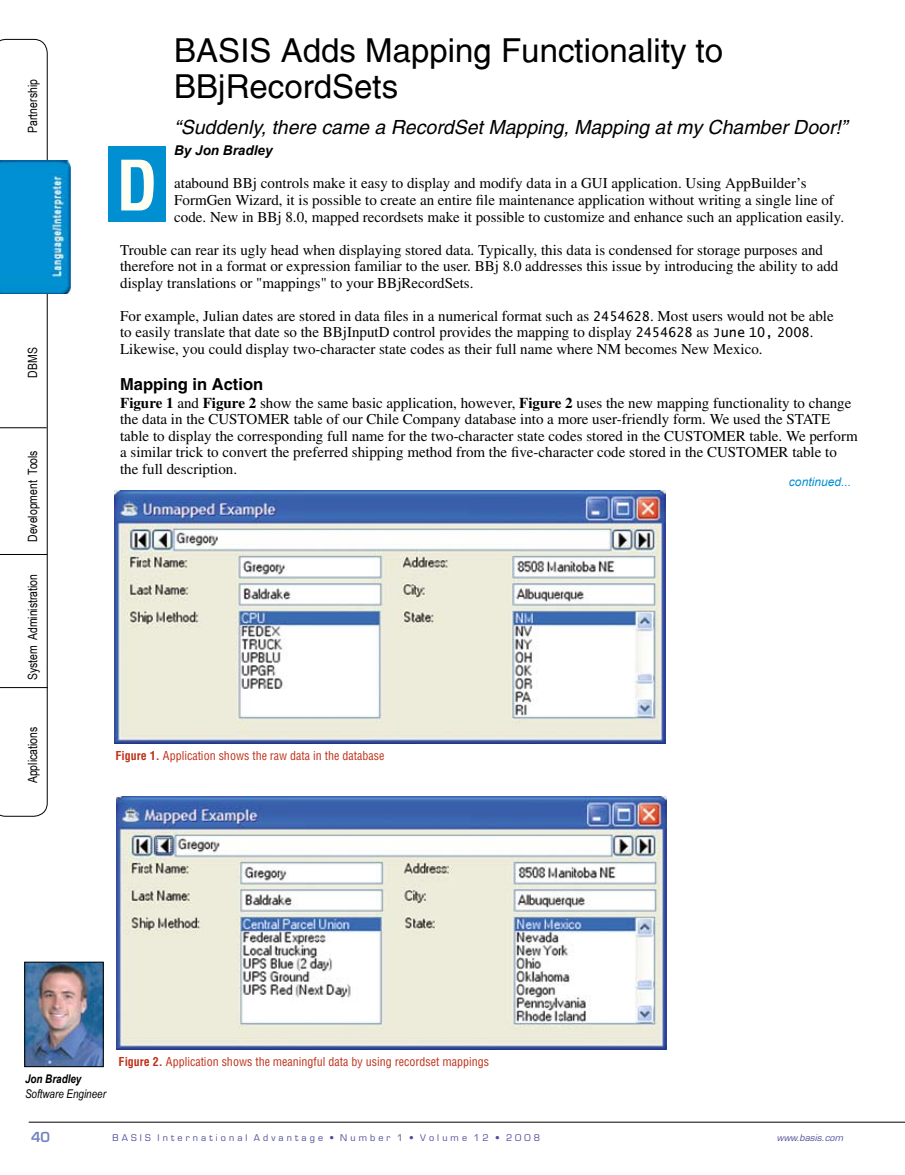
<style>
.page{position:relative;width:905px;height:1175px;background:#fff}
.page>*{position:absolute;margin:0;border:0;box-sizing:border-box;transform-origin:0 0}
.t1{font:700 67.5px "Switzerland Condensed";color:#fffef2}
.t2{font:33px/36px "Switzerland";color:#000}
.t3{font:italic 19.5px "Switzerland";color:#000}
.t4{font:700 16.5px "Switzerland";color:#000}
.t5{font:15px/16.5px "Toronto";color:#000}
.t6{font:italic 700 13.5px "Arial";color:#000}
.t7{font:700 13.5px "Euromode";color:#7082c0}
.t8{font:12.75px "Arial Narrow";color:#000}
.t9{font:12px "Switzerland Condensed";color:#bf311a}
.t10{font:italic 12px "Arial Narrow";color:#000}
.t11{font:italic 12px "Arial";color:#0090d2}
.t12{font:italic 700 12px "Arial Narrow";color:#000}
.t13{font:9px "Euromode";color:#4f4d9a}
.t14{font:italic 9px "Euromode";color:#4f4d9a}
.s1{font-family:"Lucida Console";font-size:13.5px}
.s2{font-weight:700}
</style>
<div class="page">
<hr style="left:29px;top:1121px;width:875px;height:1px;background:#000">
<svg style="left:0;top:39px;width:48px;height:777px"></svg>
<hr style="left:0;top:427px;width:47px;height:1px;background:#000">
<hr style="left:0;top:687px;width:48px;height:1px;background:#000">
<hr style="left:0;top:554px;width:47px;height:1px;background:#000">
<img style="left:115px;top:490px;width:550px;height:253px">
<img style="left:116px;top:796px;width:550px;height:253px">
<img style="left:0;top:161px;width:71px;height:132px">
<img style="left:26px;top:963px;width:76px;height:102px">
<div style="left:24px;top:961px;width:80px;height:106px;border:1px solid #000"></div>
<div style="left:108px;top:146px;width:57px;height:75px;background:#0090d2"></div>
<p class="t8" style="left:25px;top:133px;width:55px;rotate:-90deg">Partnership</p>
<p class="t8" style="left:25px;top:377px;width:32px;rotate:-90deg">DBMS</p>
<p class="t8" style="left:25px;top:542px;width:93px;rotate:-90deg">Development Tools</p>
<p class="t8" style="left:25px;top:680px;width:108px;rotate:-90deg">System Administration</p>
<p class="t8" style="left:25px;top:783px;width:58px;rotate:-90deg">Applications</p>
<h2 class="t2" style="left:174px;top:33px;width:550px">BASIS Adds Mapping Functionality to<br>BBjRecordSets</h2>
<h3 class="t3" style="left:174px;top:116px;width:674px">“Suddenly, there came a RecordSet Mapping, Mapping at my Chamber Door!”</h3>
<p class="t6" style="left:174px;top:143px;width:100px">By Jon Bradley</p>
<p class="t5" style="left:174px;top:175px;width:671px">atabound BBj controls make it easy to display and modify data in a GUI application. Using AppBuilder’s<br>FormGen Wizard, it is possible to create an entire file maintenance application without writing a single line of code. New in BBj 8.0, mapped recordsets make it possible to customize and enhance such an application easily.</p>
<p class="t5" style="left:120px;top:241px;width:719px">Trouble can rear its ugly head when displaying stored data. Typically, this data is condensed for storage purposes and therefore not in a format or expression familiar to the user. BBj 8.0 addresses this issue by introducing the ability to add display translations or "mappings" to your BBjRecordSets.</p>
<p class="t5" style="left:120px;top:307px;width:715px">For example, Julian dates are stored in data files in a numerical format such as <span class="s1">2454628</span>. Most users would not be able to easily translate that date so the BBjInputD control provides the mapping to display <span class="s1">2454628</span> as <span class="s1">June 10, 2008</span>.<br>Likewise, you could display two-character state codes as their full name where NM becomes New Mexico.</p>
<p class="t4" style="left:120px;top:374px;width:144px">Mapping in Action</p>
<p class="t5" style="left:120px;top:394px;width:739px"><span class="s2">Figure 1</span> and <span class="s2">Figure 2</span> show the same basic application, however, <span class="s2">Figure 2</span> uses the new mapping functionality to change the data in the CUSTOMER table of our Chile Company database into a more user-friendly form. We used the STATE table to display the corresponding full name for the two-character state codes stored in the CUSTOMER table. We perform a similar trick to convert the preferred shipping method from the five-character code stored in the CUSTOMER table to the full description.</p>
<h1 class="t1" style="left:116px;top:145px;width:43px">D</h1>
<p class="t11" style="left:789px;top:475px;width:64px">continued...</p>
<p class="t9" style="left:116px;top:747px;width:270px"><span class="s2">Figure 1.</span> Application shows the raw data in the database</p>
<p class="t12" style="left:25px;top:1071px;width:58px">Jon Bradley</p>
<p class="t10" style="left:25px;top:1086px;width:82px">Software Engineer</p>
<p class="t9" style="left:119px;top:1053px;width:372px"><span class="s2">Figure 2.</span> Application shows the meaningful data by using recordset mappings</p>
<p class="t7" style="left:31px;top:1128px;width:21px">40</p>
<p class="t13" style="left:112px;top:1132px;width:429px">B A S I S I n t e r n a t i o n a l A d v a n t a g e • N u m b e r 1 • V o l u m e 1 2 • 2 0 0 8</p>
<p class="t14" style="left:777px;top:1132px;width:68px">www.basis.com</p>
</div>
